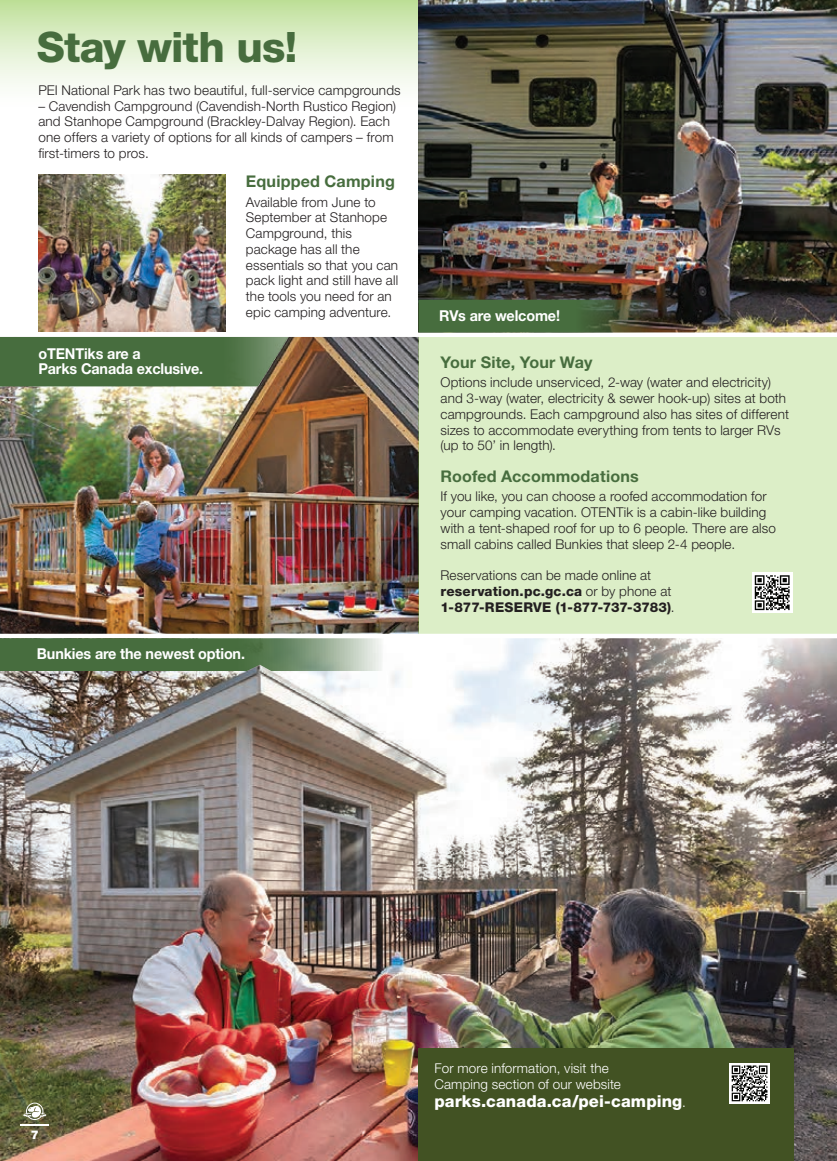
<style>
.page{position:relative;width:837px;height:1161px;background:#fff}
.page>*{position:absolute;margin:0;border:0;box-sizing:border-box;transform-origin:0 0}
.t1{font:800 42px "Helvetica Neue LT Std";letter-spacing:-.02em;color:#476d3e}
.t2{font:800 16.5px "Helvetica Neue LT Std";letter-spacing:.005em;color:#fff}
.t3{font:700 16.2px "Helvetica Neue LT Std";letter-spacing:.01em;color:#476d3e}
.t4{font:700 15px/15px "Helvetica Neue LT Std";letter-spacing:-.01em;color:#fff;scale:.96 1}
.t5{font:300 13.5px/15.8px "Helvetica Neue LT Std";letter-spacing:.01em;color:#231f20}
.t6{font:800 13.5px/15.8px "Helvetica Neue LT Std";letter-spacing:.01em;color:#231f20}
.t7{font:300 13.5px/15.8px "Helvetica Neue LT Std";letter-spacing:.01em;color:#fff}
.t8{font:900 12px "Helvetica Neue LT Std";color:#fff}
.s1{font-weight:300}
.s2{font-weight:300;font-size:13.5px}
</style>
<div class="page">
<img style="left:0;top:337px;width:418px;height:297px">
<div style="left:418px;top:337px;width:419px;height:299px;background:#dceec7"></div>
<div style="left:0;top:0;width:837px;height:112px;background:linear-gradient(to bottom,#c3e1a0,#fff)"></div>
<img style="left:0;top:638px;width:837px;height:523px">
<hr style="left:0;top:634px;width:837px;height:4px;background:#fff">
<svg style="left:20px;top:1103px;width:29px;height:22px"></svg>
<div style="left:418px;top:1049px;width:376px;height:112px;background:#425223"></div>
<img style="left:418px;top:0;width:419px;height:332px">
<img style="left:38px;top:175px;width:188px;height:157px">
<svg style="left:752px;top:573px;width:40px;height:40px"></svg>
<svg style="left:755px;top:575px;width:35px;height:35px"></svg>
<svg style="left:730px;top:1063px;width:40px;height:40px"></svg>
<svg style="left:732px;top:1066px;width:35px;height:35px"></svg>
<svg style="left:0;top:337px;width:289px;height:49px;background:#4e6f42"></svg>
<svg style="left:418px;top:300px;width:236px;height:32px;background:#47643c"></svg>
<svg style="left:0;top:638px;width:384px;height:33px;background:#62825b"></svg>
<h1 class="t1" style="left:37px;top:22px;width:262px">Stay with us!</h1>
<p class="t5" style="left:38px;top:82px;width:364px">PEI National Park has two beautiful, full-service campgrounds</p>
<p class="t5" style="left:38px;top:98px;width:359px">– Cavendish Campground (Cavendish-North Rustico Region) and Stanhope Campground (Brackley-Dalvay Region). Each one offers a variety of options for all kinds of campers – from first-timers to pros.</p>
<p class="t3" style="left:246px;top:171px;width:150px">Equipped Camping</p>
<p class="t5" style="left:246px;top:194px;width:154px">Available from June to<br>September at Stanhope<br>Campground, this package has all the essentials so that you can pack light and still have all the tools you need for an epic camping adventure.</p>
<p class="t4" style="left:38px;top:346px;width:173px">oTENTiks are a<br>Parks Canada exclusive.</p>
<p class="t4" style="left:37px;top:646px;width:218px">Bunkies are the newest option.</p>
<p class="t4" style="left:439px;top:307px;width:128px">RVs are welcome!</p>
<p class="t3" style="left:441px;top:352px;width:153px">Your Site, Your Way</p>
<p class="t5" style="left:441px;top:374px;width:350px">Options include unserviced, 2-way (water and electricity) and 3-way (water, electricity &amp; sewer hook-up) sites at both campgrounds. Each campground also has sites of different sizes to accommodate everything from tents to larger RVs (up to 50’ in length).</p>
<p class="t3" style="left:441px;top:466px;width:200px">Roofed Accommodations</p>
<p class="t5" style="left:441px;top:488px;width:337px">If you like, you can choose a roofed accommodation for your camping vacation. OTENTik is a cabin-like building with a tent-shaped roof for up to 6 people. There are also small cabins called Bunkies that sleep 2-4 people.</p>
<p class="t6" style="left:441px;top:567px;width:236px"><span class="s1">Reservations can be made online at </span>reservation.pc.gc.ca <span class="s1">or by phone at<br></span>1-877-RESERVE (1-877-737-3783)<span class="s1">.</span></p>
<p class="t8" style="left:31px;top:1127px;width:10px">7</p>
<p class="t7" style="left:435px;top:1060px;width:188px">For more information, visit the<br>Camping section of our website</p>
<p class="t2" style="left:435px;top:1091px;width:253px">parks.canada.ca/pei-camping<span class="s2">.</span></p>
</div>
